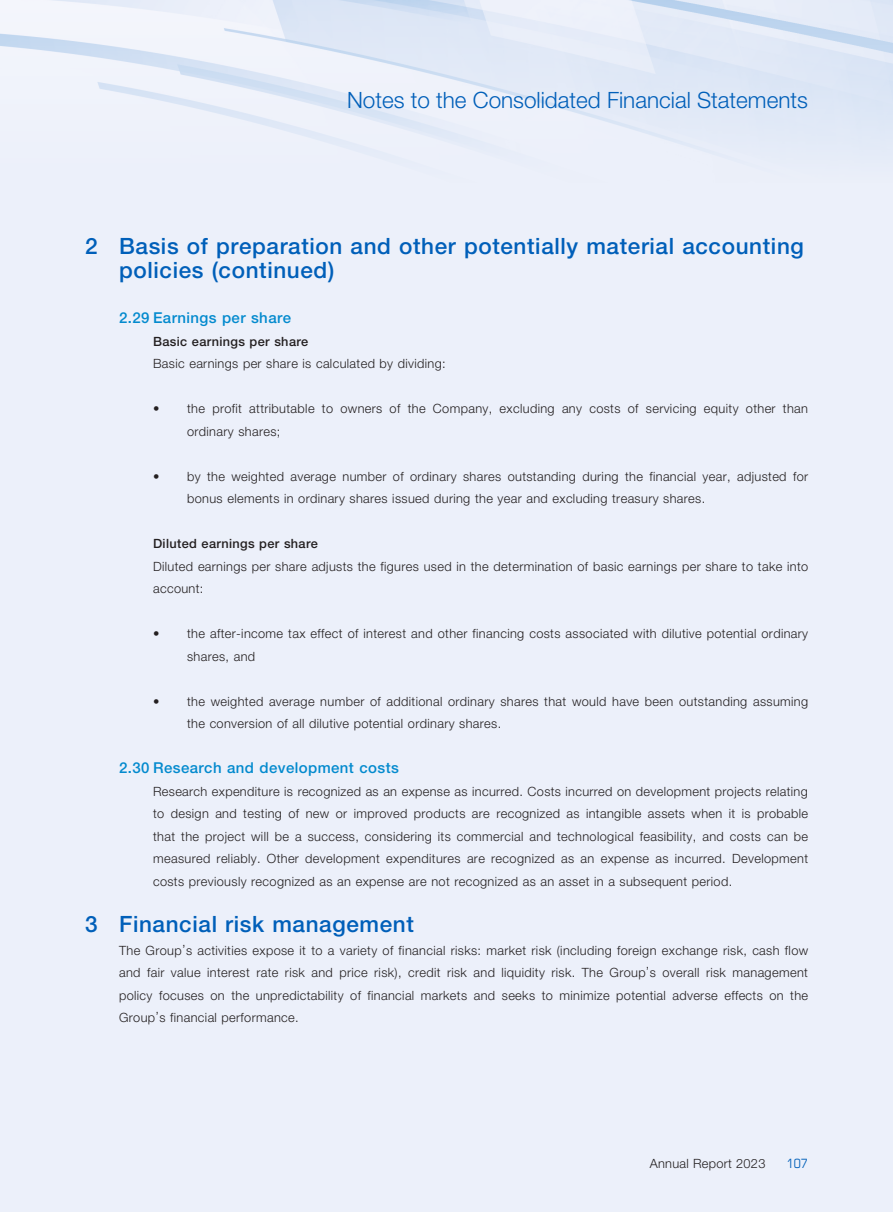
<style>
.page{position:relative;width:893px;height:1212px;background:#ecf0fa}
.page>*{position:absolute;margin:0;border:0;box-sizing:border-box;transform-origin:0 0}
.t1{font:500 22.5px/24px "Helvetica Neue LT Std";letter-spacing:.03em;color:#005fb9}
.t2{font:300 22.5px "Helvetica Neue LT Std";color:#005fb9}
.t3{font:500 15px "Helvetica Neue LT Std";letter-spacing:.03em;color:#038ace}
.t4{font:300 12.75px/22.5px "Helvetica Neue LT Std";letter-spacing:.03em;color:#231f20}
.t5{font:500 12.75px "Helvetica Neue LT Std";letter-spacing:.03em;color:#231f20}
.t6{font:condensed 12.75px "Eurostile LT Std";color:#005fb9}
</style>
<div class="page">
<h1 class="t2" style="left:347px;top:87px;width:462px">Notes to the Consolidated Financial Statements</h1>
<h1 class="t1" style="left:119px;top:234px;width:686px;text-indent:-34px">2 Basis of preparation and other potentially material accounting policies (continued)</h1>
<p class="t3" style="left:119px;top:309px;width:174px">2.29 Earnings per share</p>
<p class="t5" style="left:153px;top:333px;width:157px">Basic earnings per share</p>
<p class="t4" style="left:153px;top:352px;width:294px">Basic earnings per share is calculated by dividing:</p>
<p class="t4" style="left:187px;top:397px;width:622px;text-indent:-34px">• the profit attributable to owners of the Company, excluding any costs of servicing equity other than ordinary shares;</p>
<p class="t4" style="left:187px;top:464px;width:623px;text-indent:-34px">• by the weighted average number of ordinary shares outstanding during the financial year, adjusted for bonus elements in ordinary shares issued during the year and excluding treasury shares.</p>
<p class="t5" style="left:153px;top:536px;width:166px">Diluted earnings per share</p>
<p class="t4" style="left:153px;top:554px;width:657px">Diluted earnings per share adjusts the figures used in the determination of basic earnings per share to take into account:</p>
<p class="t4" style="left:187px;top:622px;width:623px;text-indent:-34px">• the after-income tax effect of interest and other financing costs associated with dilutive potential ordinary shares, and</p>
<p class="t4" style="left:187px;top:689px;width:623px;text-indent:-34px">• the weighted average number of additional ordinary shares that would have been outstanding assuming the conversion of all dilutive potential ordinary shares.</p>
<p class="t3" style="left:119px;top:759px;width:281px">2.30 Research and development costs</p>
<p class="t4" style="left:153px;top:779px;width:657px;text-align:justify">Research expenditure is recognized as an expense as incurred. Costs incurred on development projects relating to design and testing of new or improved products are recognized as intangible assets when it is probable that the project will be a success, considering its commercial and technological feasibility, and costs can be measured reliably. Other development expenditures are recognized as an expense as incurred. Development costs previously recognized as an expense are not recognized as an asset in a subsequent period.</p>
<h1 class="t1" style="left:85px;top:912px;width:330px">3 Financial risk management</h1>
<p class="t4" style="left:119px;top:938px;width:691px;text-align:justify">The Group’s activities expose it to a variety of financial risks: market risk (including foreign exchange risk, cash flow and fair value interest rate risk and price risk), credit risk and liquidity risk. The Group’s overall risk management policy focuses on the unpredictability of financial markets and seeks to minimize potential adverse effects on the Group’s financial performance.</p>
<p class="t4" style="left:650px;top:1151px;width:117px">Annual Report 2023</p>
<p class="t6" style="left:787px;top:1155px;width:23px">107</p>
</div>
